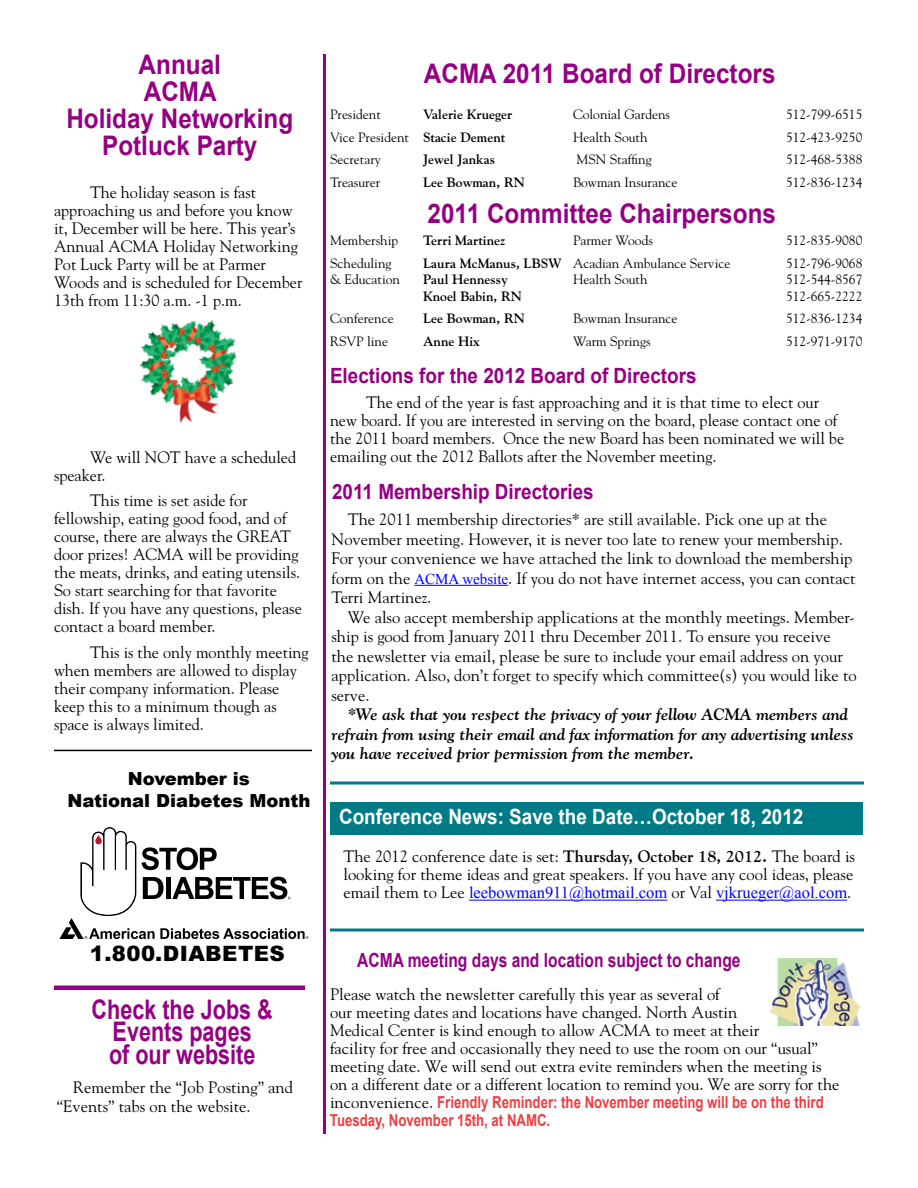
<style>
.page{position:relative;width:918px;height:1188px;background:#fff}
.page>*{position:absolute;margin:0;border:0;box-sizing:border-box;transform-origin:0 0}
.t1{font:700 27px/27px "Arial";color:#950083;text-align:center;scale:.9 1}
.t2{font:700 27px/22.5px "Arial";color:#950083;text-align:center;scale:.8 1}
.t3{font:900 21.3px "Arial";letter-spacing:.02em;color:#000}
.t4{font:700 21px "Arial";color:#950083;scale:.9 1}
.t5{font:700 21px "Arial";color:#fff;scale:.9 1}
.t6{font:700 19.5px "Arial";color:#950083;scale:.8 1}
.t7{font:900 18px/21.6px "Arial";color:#000;text-align:center}
.t8{font:16.5px/18px "Goudy";color:#000}
.t9{font:italic 700 16.5px/19.5px "Goudy";color:#000}
.t10{font:700 16.5px/18px "Arial";color:#ef3e42;scale:.8 1}
.t11{font:16.5px "Times New Roman";color:#00f}
.t12{font:13.5px "Goudy";color:#000}
.t13{font:700 13.5px "Goudy";color:#000}
.s1{font-weight:700}
.s2{font-family:"Times New Roman";font-size:15px;color:#00f}
.s3{font-family:"Goudy";color:#000}
.s4{font-family:"Goudy";font-weight:400;color:#000}
</style>
<div class="page">
<hr style="left:414px;top:585px;width:94px;height:1px;background:#00f">
<hr style="left:323px;top:54px;width:3px;height:1080px;background:#950083">
<hr style="left:330px;top:782px;width:534px;height:2px;background:#007b85">
<img style="left:770px;top:958px;width:91px;height:68px">
<hr style="left:469px;top:900px;width:198px;height:1px;background:#00f">
<hr style="left:716px;top:900px;width:131px;height:1px;background:#00f">
<svg style="left:330px;top:928px;width:534px;height:4px;background:#3f9ba3"></svg>
<div style="left:331px;top:802px;width:532px;height:33px;background:#007b85"></div>
<hr style="left:54px;top:986px;width:251px;height:4px;background:#950083">
<img style="left:139px;top:320px;width:98px;height:102px">
<hr style="left:54px;top:750px;width:258px;height:1px;background:#000">
<svg style="left:59px;top:827px;width:250px;height:112px"></svg>
<h1 class="t1" style="left:66px;top:51px;width:254px">Annual<br>ACMA<br>Holiday Networking<br>Potluck Party</h1>
<p class="t8" style="left:54px;top:183px;width:250px;text-indent:36px">The holiday season is fast approaching us and before you know it, December will be here. This year’s<br>Annual ACMA Holiday Networking<br>Pot Luck Party will be at Parmer<br>Woods and is scheduled for December<br>13th from 11:30 a.m. -1 p.m.</p>
<p class="t8" style="left:54px;top:448px;width:244px;text-indent:36px">We will NOT have a scheduled speaker.</p>
<p class="t8" style="left:54px;top:491px;width:249px;text-indent:36px">This time is set aside for fellowship, eating good food, and of course, there are always the GREAT door prizes! ACMA will be providing the meats, drinks, and eating utensils.<br>So start searching for that favorite dish. If you have any questions, please contact a board member.</p>
<p class="t8" style="left:54px;top:643px;width:256px;text-indent:36px">This is the only monthly meeting when members are allowed to display their company information. Please keep this to a minimum though as space is always limited.</p>
<p class="t7" style="left:68px;top:768px;width:244px">November is<br>National Diabetes Month</p>
<p class="t3" style="left:90px;top:938px;width:197px">1.800.DIABETES</p>
<h1 class="t2" style="left:92px;top:998px;width:228px">Check the Jobs &amp;<br>Events pages<br>of our website</h1>
<p class="t8" style="left:57px;top:1077px;width:238px;line-height:19.5px;text-indent:16px">Remember the “Job Posting” and “Events” tabs on the website.</p>
<h1 class="t1" style="left:424px;top:60px;width:392px">ACMA 2011 Board of Directors</h1>
<p class="t12" style="left:330px;top:106px;width:52px">President</p>
<p class="t13" style="left:423px;top:106px;width:91px">Valerie Krueger</p>
<p class="t12" style="left:573px;top:106px;width:99px">Colonial Gardens</p>
<p class="t12" style="left:786px;top:106px;width:78px">512-799-6515</p>
<p class="t12" style="left:330px;top:129px;width:177px">Vice President <span class="s1">Stacie Dement</span></p>
<p class="t12" style="left:573px;top:129px;width:76px">Health South</p>
<p class="t12" style="left:786px;top:129px;width:78px">512-423-9250</p>
<p class="t12" style="left:330px;top:151px;width:52px">Secretary</p>
<p class="t13" style="left:423px;top:151px;width:73px">Jewel Jankas</p>
<p class="t12" style="left:576px;top:151px;width:77px">MSN Staffing</p>
<p class="t12" style="left:786px;top:151px;width:78px">512-468-5388</p>
<p class="t12" style="left:330px;top:174px;width:52px">Treasurer</p>
<p class="t13" style="left:423px;top:174px;width:103px">Lee Bowman, RN</p>
<p class="t12" style="left:573px;top:174px;width:106px">Bowman Insurance</p>
<p class="t12" style="left:786px;top:174px;width:78px">512-836-1234</p>
<h1 class="t1" style="left:428px;top:200px;width:389px">2011 Committee Chairpersons</h1>
<p class="t12" style="left:330px;top:232px;width:70px">Membership</p>
<p class="t13" style="left:423px;top:232px;width:84px">Terri Martinez</p>
<p class="t12" style="left:573px;top:232px;width:82px">Parmer Woods</p>
<p class="t12" style="left:786px;top:232px;width:78px">512-835-9080</p>
<p class="t12" style="left:330px;top:255px;width:63px">Scheduling</p>
<p class="t12" style="left:423px;top:255px;width:309px"><span class="s1">Laura McManus, LBSW</span> Acadian Ambulance Service</p>
<p class="t12" style="left:786px;top:255px;width:78px">512-796-9068</p>
<p class="t12" style="left:330px;top:271px;width:72px">&amp; Education</p>
<p class="t13" style="left:423px;top:271px;width:86px">Paul Hennessy</p>
<p class="t12" style="left:573px;top:271px;width:76px">Health South</p>
<p class="t12" style="left:786px;top:271px;width:78px">512-544-8567</p>
<p class="t13" style="left:423px;top:288px;width:101px">Knoel Babin, RN</p>
<p class="t12" style="left:786px;top:288px;width:78px">512-665-2222</p>
<p class="t12" style="left:330px;top:310px;width:65px">Conference</p>
<p class="t13" style="left:423px;top:310px;width:103px">Lee Bowman, RN</p>
<p class="t12" style="left:573px;top:310px;width:106px">Bowman Insurance</p>
<p class="t12" style="left:786px;top:310px;width:78px">512-836-1234</p>
<p class="t12" style="left:330px;top:333px;width:60px">RSVP line</p>
<p class="t13" style="left:423px;top:333px;width:59px">Anne Hix</p>
<p class="t12" style="left:573px;top:333px;width:79px">Warm Springs</p>
<p class="t12" style="left:786px;top:333px;width:78px">512-971-9170</p>
<p class="t4" style="left:330px;top:364px;width:409px">Elections for the 2012 Board of Directors</p>
<p class="t8" style="left:330px;top:393px;width:516px;text-indent:36px">The end of the year is fast approaching and it is that time to elect our new board. If you are interested in serving on the board, please contact one of the 2011 board members. Once the new Board has been nominated we will be emailing out the 2012 Ballots after the November meeting.</p>
<p class="t4" style="left:332px;top:480px;width:292px">2011 Membership Directories</p>
<p class="t8" style="left:331px;top:509px;width:526px;line-height:19.5px;text-indent:16px">The 2011 membership directories* are still available. Pick one up at the November meeting. However, it is never too late to renew your membership.<br>For your convenience we have attached the link to download the membership form on the <span class="s2">ACMA website</span>. If you do not have internet access, you can contact Terri Martinez.</p>
<p class="t8" style="left:331px;top:607px;width:527px;line-height:19.5px;text-indent:16px">We also accept membership applications at the monthly meetings. Member&shy;ship is good from January 2011 thru December 2011. To ensure you receive<br>the newsletter via email, please be sure to include your email address on your application. Also, don’t forget to specify which committee(s) you would like to serve.</p>
<p class="t9" style="left:331px;top:704px;width:524px;text-indent:16px">*We ask that you respect the privacy of your fellow ACMA members and refrain from using their email and fax information for any advertising unless you have received prior permission from the member.</p>
<p class="t5" style="left:339px;top:805px;width:517px">Conference News: Save the Date…October 18, 2012</p>
<p class="t8" style="left:343px;top:847px;width:513px">The 2012 conference date is set: <span class="s1">Thursday, October 18, 2012.</span> The board is looking for theme ideas and great speakers. If you have any cool ideas, please</p>
<p class="t11" style="left:343px;top:883px;width:509px"><span class="s3">email them to Lee</span> leebowman911@hotmail.com <span class="s3">or Val</span> vjkrueger@aol.com<span class="s3">.</span></p>
<p class="t6" style="left:357px;top:949px;width:481px">ACMA meeting days and location subject to change</p>
<p class="t8" style="left:330px;top:984px;width:511px">Please watch the newsletter carefully this year as several of<br>our meeting dates and locations have changed. North Austin<br>Medical Center is kind enough to allow ACMA to meet at their<br>facility for free and occasionally they need to use the room on our “usual” meeting date. We will send out extra evite reminders when the meeting is on a different date or a different location to remind you. We are sorry for the</p>
<p class="t10" style="left:330px;top:1093px;width:619px"><span class="s4">inconvenience.</span> Friendly Reminder: the November meeting will be on the third<br>Tuesday, November 15th, at NAMC.</p>
</div>
